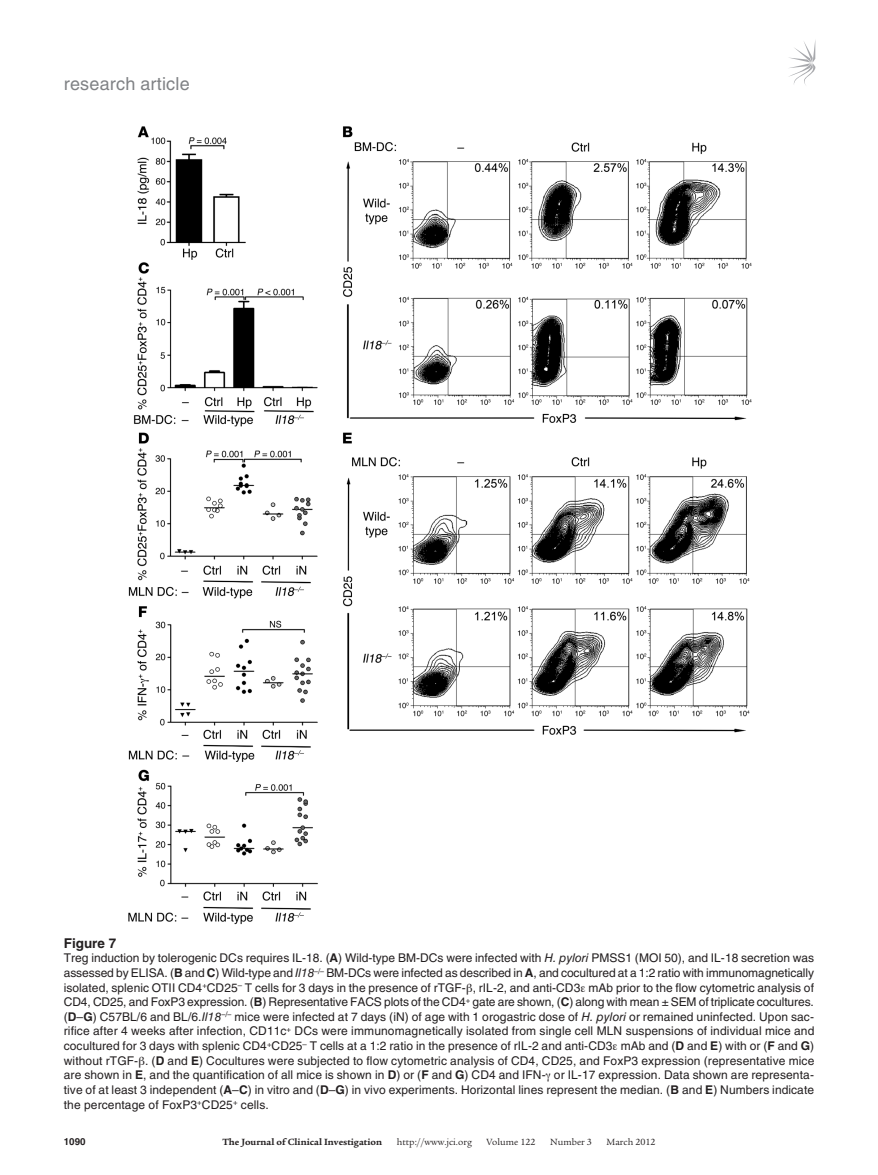
<style>
.page{position:relative;width:878px;height:1175px;background:#fff}
.page>*{position:absolute;margin:0;border:0;box-sizing:border-box;transform-origin:0 0}
.t1{font:18px "Helvetica LT Std";letter-spacing:.01em;color:#808285}
.t2{font:700 13.5px "Helvetica LT Std";color:#231f20}
.t3{font:12px/14.7px "Helvetica LT Std";letter-spacing:.01em;color:#231f20;text-align:justify}
.t4{font:9.75px "Legacy Serif Std";color:#231f20}
.t5{font:700 9.75px "Legacy Serif Std";color:#231f20}
.t6{font:700 9.75px "Helvetica LT Std";color:#231f20}
.s1{font-weight:700}
.s2{font-style:italic}
</style>
<div class="page">
<svg style="left:789px;top:42px;width:26px;height:43px"></svg>
<img style="left:128px;top:126px;width:624px;height:798px">
<h1 class="t1" style="left:64px;top:73px;width:127px">research article</h1>
<p class="t2" style="left:64px;top:934px;width:54px">Figure 7</p>
<p class="t3" style="left:64px;top:950px;width:752px">Treg induction by tolerogenic DCs requires IL-18. (<span class="s1">A</span>) Wild-type BM-DCs were infected with <span class="s2">H. pylori</span> PMSS1 (MOI 50), and IL-18 secretion was assessed by ELISA. (<span class="s1">B</span> and <span class="s1">C</span>) Wild-type and <span class="s2">Il18</span><sup>–/–</sup> BM-DCs were infected as described in <span class="s1">A</span>, and cocultured at a 1:2 ratio with immunomagnetically isolated, splenic OTII CD4<sup>+</sup>CD25<sup>–</sup> T cells for 3 days in the presence of rTGF- , rIL-2, and anti-CD3 mAb prior to the flow cytometric analysis of CD4, CD25, and FoxP3 expression. (<span class="s1">B</span>) Representative FACS plots of the CD4<sup>+</sup> gate are shown, (<span class="s1">C</span>) along with mean ± SEM of triplicate cocultures. (<span class="s1">D</span>–<span class="s1">G</span>) C57BL/6 and BL/6.<span class="s2">Il18</span><sup>–/–</sup> mice were infected at 7 days (iN) of age with 1 orogastric dose of <span class="s2">H. pylori</span> or remained uninfected. Upon sac&shy;rifice after 4 weeks after infection, CD11c<sup>+</sup> DCs were immunomagnetically isolated from single cell MLN suspensions of individual mice and cocultured for 3 days with splenic CD4<sup>+</sup>CD25<sup>–</sup> T cells at a 1:2 ratio in the presence of rIL-2 and anti-CD3 mAb and (<span class="s1">D</span> and <span class="s1">E</span>) with or (<span class="s1">F</span> and <span class="s1">G</span>) without rTGF- . (<span class="s1">D</span> and <span class="s1">E</span>) Cocultures were subjected to flow cytometric analysis of CD4, CD25, and FoxP3 expression (representative mice are shown in <span class="s1">E</span>, and the quantification of all mice is shown in <span class="s1">D</span>) or (<span class="s1">F</span> and <span class="s1">G</span>) CD4 and IFN- or IL-17 expression. Data shown are representa&shy;tive of at least 3 independent (<span class="s1">A</span>–<span class="s1">C</span>) in vitro and (<span class="s1">D</span>–<span class="s1">G</span>) in vivo experiments. Horizontal lines represent the median. (<span class="s1">B</span> and <span class="s1">E</span>) Numbers indicate the percentage of FoxP3<sup>+</sup>CD25<sup>+</sup> cells.</p>
<p class="t6" style="left:64px;top:1135px;width:23px">1090</p>
<p class="t5" style="left:222px;top:1135px;width:161px">The Journal of Clinical Investigation</p>
<p class="t4" style="left:396px;top:1136px;width:77px">http://www.jci.org</p>
<p class="t4" style="left:486px;top:1136px;width:50px">Volume 122</p>
<p class="t4" style="left:550px;top:1136px;width:43px">Number 3</p>
<p class="t4" style="left:606px;top:1136px;width:51px">March 2012</p>
</div>
